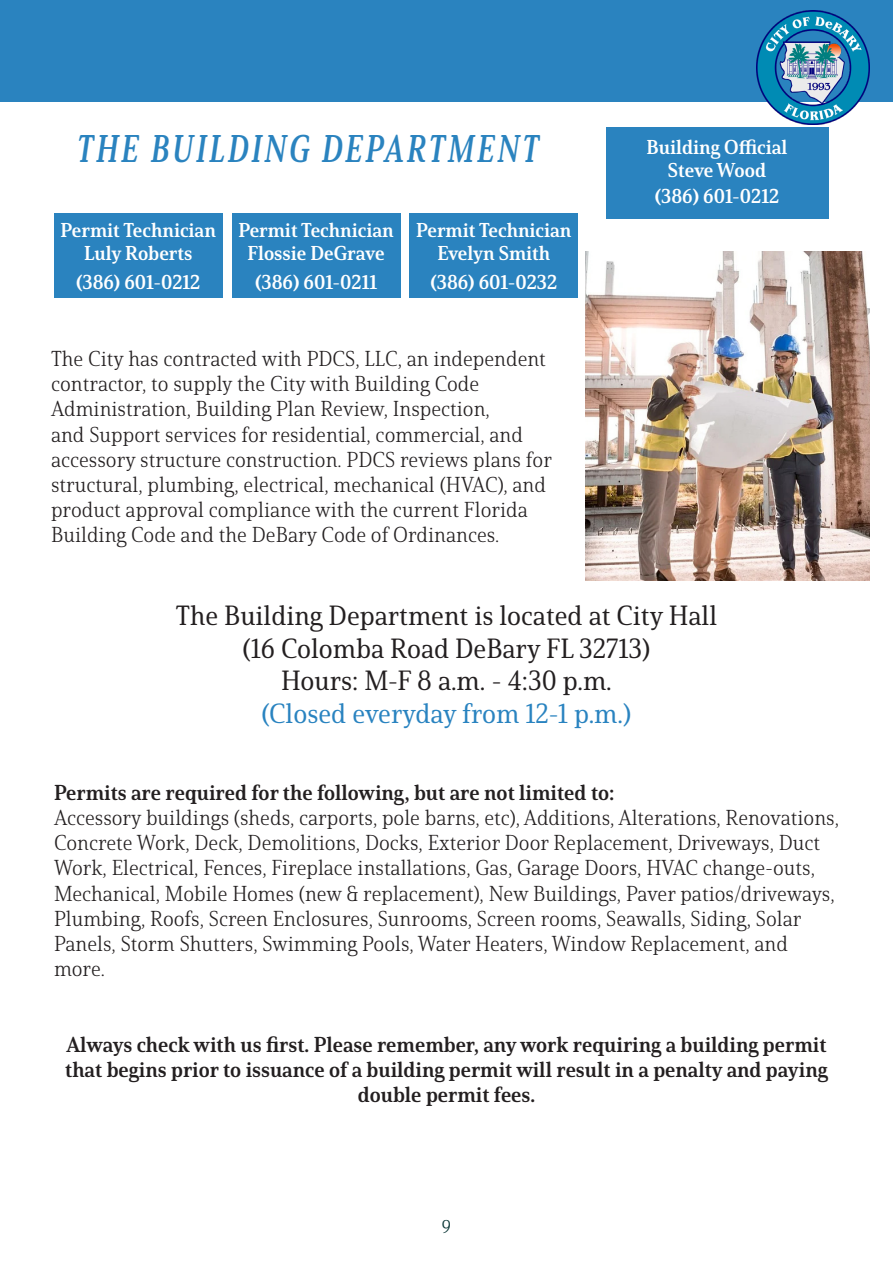
<style>
.page{position:relative;width:893px;height:1263px;background:#fff}
.page>*{position:absolute;margin:0;border:0;box-sizing:border-box;transform-origin:0 0}
.t1{font:37.5px "Solitas Serif Nor Bol It";letter-spacing:.1em;color:#2a83bf;scale:.82 1}
.t2{font:27px "Solitas Serif Nor Med";color:#231f20}
.t3{font:27px "Solitas Serif Nor Med";color:#2983c0}
.t4{font:21px/25.2px "Solitas Serif Nor Lig";color:#231f20}
.t5{font:21px/25.2px "Solitas Serif Nor Bol";color:#231f20;text-align:center}
.t6{font:19.5px "Solitas Serif Nor Bol";color:#fff}
.t7{font:18px "Solitas Serif Nor Lig";color:#083434}
</style>
<div class="page">
<div style="left:232px;top:213px;width:168px;height:85px;background:#2a83bf"></div>
<div style="left:0;top:0;width:893px;height:102px;background:#2a83bf"></div>
<img style="left:756px;top:11px;width:114px;height:114px">
<img style="left:586px;top:251px;width:284px;height:329px">
<div style="left:606px;top:127px;width:222px;height:92px;background:#2a83bf"></div>
<div style="left:54px;top:213px;width:168px;height:85px;background:#2a83bf"></div>
<div style="left:410px;top:213px;width:168px;height:85px;background:#2a83bf"></div>
<p class="t1" style="left:77px;top:126px;width:564px">THE BUILDING DEPARTMENT</p>
<p class="t6" style="left:61px;top:218px;width:157px">Permit Technician</p>
<p class="t6" style="left:84px;top:242px;width:110px">Luly Roberts</p>
<p class="t6" style="left:76px;top:270px;width:126px">(386) 601-0212</p>
<p class="t6" style="left:238px;top:218px;width:157px">Permit Technician</p>
<p class="t6" style="left:248px;top:242px;width:139px">Flossie DeGrave</p>
<p class="t6" style="left:255px;top:270px;width:123px">(386) 601-0211</p>
<p class="t6" style="left:416px;top:218px;width:157px">Permit Technician</p>
<p class="t6" style="left:437px;top:242px;width:114px">Evelyn Smith</p>
<p class="t6" style="left:430px;top:270px;width:128px">(386) 601-0232</p>
<p class="t4" style="left:51px;top:346px;width:502px">The City has contracted with PDCS, LLC, an independent contractor, to supply the City with Building Code Administration, Building Plan Review, Inspection,<br>and Support services for residential, commercial, and accessory structure construction. PDCS reviews plans for structural, plumbing, electrical, mechanical (HVAC), and product approval compliance with the current Florida Building Code and the DeBary Code of Ordinances.</p>
<p class="t6" style="left:647px;top:135px;width:142px">Building Official</p>
<p class="t6" style="left:668px;top:158px;width:100px">Steve Wood</p>
<p class="t6" style="left:655px;top:184px;width:126px">(386) 601-0212</p>
<p class="t2" style="left:176px;top:599px;width:543px">The Building Department is located at City Hall</p>
<p class="t2" style="left:243px;top:632px;width:409px">(16 Colomba Road DeBary FL 32713)</p>
<p class="t2" style="left:281px;top:664px;width:332px">Hours: M-F 8 a.m. - 4:30 p.m.</p>
<p class="t3" style="left:262px;top:697px;width:371px">(Closed everyday from 12-1 p.m.)</p>
<p class="t5" style="left:54px;top:780px;width:562px">Permits are required for the following, but are not limited to:</p>
<p class="t4" style="left:54px;top:805px;width:786px">Accessory buildings (sheds, carports, pole barns, etc), Additions, Alterations, Renovations, Concrete Work, Deck, Demolitions, Docks, Exterior Door Replacement, Driveways, Duct Work, Electrical, Fences, Fireplace installations, Gas, Garage Doors, HVAC change-outs, Mechanical, Mobile Homes (new &amp; replacement), New Buildings, Paver patios/driveways, Plumbing, Roofs, Screen Enclosures, Sunrooms, Screen rooms, Seawalls, Siding, Solar Panels, Storm Shutters, Swimming Pools, Water Heaters, Window Replacement, and more.</p>
<p class="t5" style="left:65px;top:1032px;width:764px">Always check with us first. Please remember, any work requiring a building permit that begins prior to issuance of a building permit will result in a penalty and paying double permit fees.</p>
<p class="t7" style="left:442px;top:1216px;width:11px">9</p>
</div>
